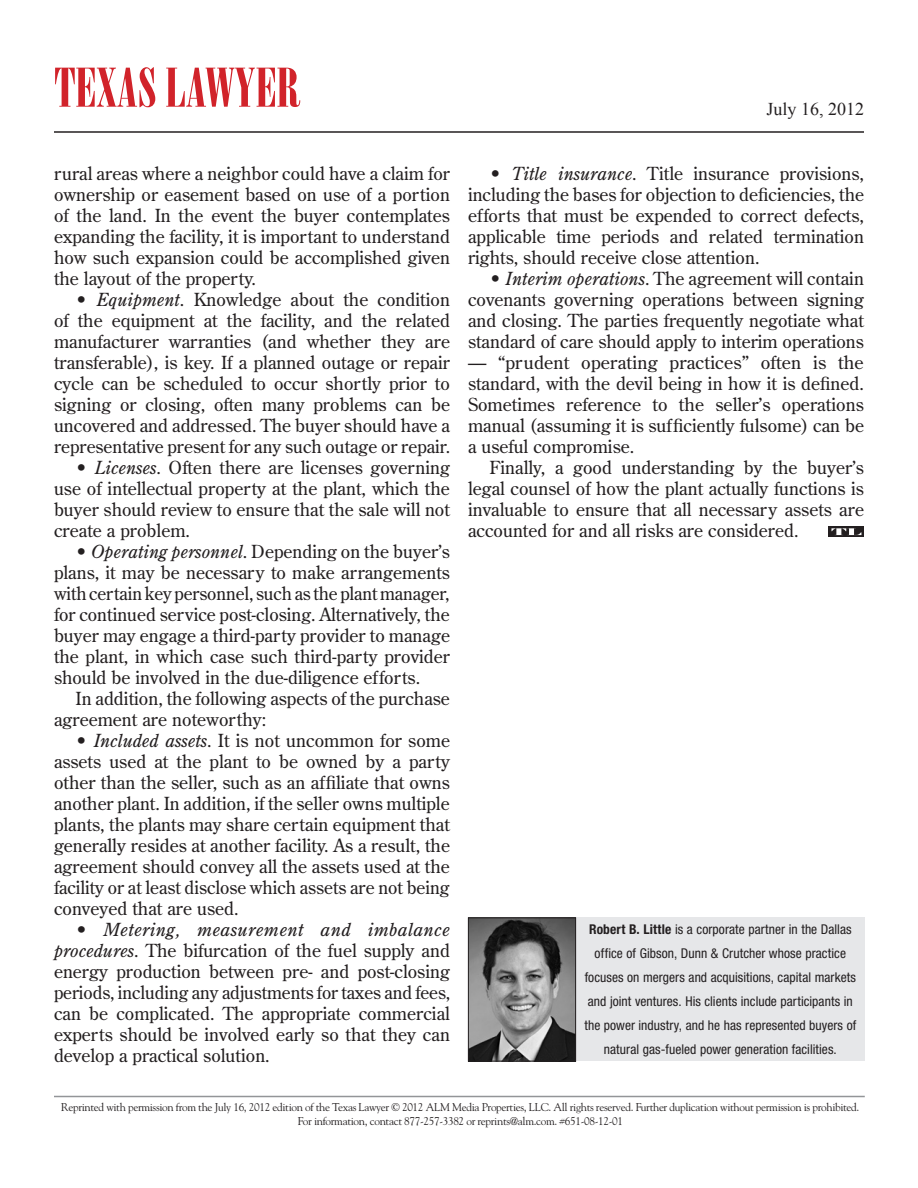
<style>
.page{position:relative;width:918px;height:1188px;background:#fff}
.page>*{position:absolute;margin:0;border:0;box-sizing:border-box;transform-origin:0 0}
.t1{font:54px "Bodoni Std Poster Compressed";color:#d1232a}
.t2{font:18px/21px "Century Old Style Std";color:#231f20;text-align:justify}
.t3{font:18px "Times New Roman";color:#231f20}
.t4{font:condensed 13.5px/24px "Helvetica Neue LT Std";letter-spacing:.005em;color:#231f20;text-align:center}
.t5{font:11.25px/13.5px "Goudy Std";letter-spacing:-.03em;color:#231f20;text-align:center}
.s1{font-style:italic}
.s2{font-weight:700}
</style>
<div class="page">
<svg style="left:828px;top:526px;width:36px;height:11px"></svg>
<svg style="left:831px;top:528px;width:30px;height:7px"></svg>
<hr style="left:54px;top:1096px;width:811px;height:1px;background:#939598">
<hr style="left:54px;top:131px;width:810px;height:2px;background:#231f20">
<div style="left:576px;top:917px;width:289px;height:144px;background:#e6e7e9"></div>
<img style="left:470px;top:920px;width:104px;height:139px">
<div style="left:468px;top:918px;width:108px;height:143px;border:1px solid #231f20"></div>
<h1 class="t1" style="left:54px;top:56px;width:248px">TEXAS LAWYER</h1>
<p class="t3" style="left:766px;top:97px;width:99px">July 16, 2012</p>
<p class="t2" style="left:54px;top:163px;width:398px">rural areas where a neighbor could have a claim for ownership or easement based on use of a portion of the land. In the event the buyer contemplates expanding the facility, it is important to understand how such expansion could be accomplished given the layout of the property.</p>
<p class="t2" style="left:54px;top:289px;width:398px;text-indent:22px">• <span class="s1">Equipment</span>. Knowledge about the condition of the equipment at the facility, and the related manufacturer warranties (and whether they are transferable), is key. If a planned outage or repair cycle can be scheduled to occur shortly prior to signing or closing, often many problems can be uncovered and addressed. The buyer should have a representative present for any such outage or repair.</p>
<p class="t2" style="left:54px;top:457px;width:398px;text-indent:22px">• <span class="s1">Licenses</span>. Often there are licenses governing use of intellectual property at the plant, which the buyer should review to ensure that the sale will not create a problem.</p>
<p class="t2" style="left:54px;top:541px;width:398px;text-indent:22px">• <span class="s1">Operating personnel</span>. Depending on the buyer’s plans, it may be necessary to make arrangements with certain key personnel, such as the plant manager, for continued service post-closing. Alternatively, the buyer may engage a third-party provider to manage the plant, in which case such third-party provider should be involved in the due-diligence efforts.</p>
<p class="t2" style="left:54px;top:688px;width:397px;text-indent:22px">In addition, the following aspects of the purchase agreement are noteworthy:</p>
<p class="t2" style="left:54px;top:730px;width:398px;text-indent:22px">• <span class="s1">Included assets</span>. It is not uncommon for some assets used at the plant to be owned by a party other than the seller, such as an affiliate that owns another plant. In addition, if the seller owns multiple plants, the plants may share certain equipment that generally resides at another facility. As a result, the agreement should convey all the assets used at the facility or at least disclose which assets are not being conveyed that are used.</p>
<p class="t2" style="left:54px;top:919px;width:398px;text-indent:22px">• <span class="s1">Metering, measurement and imbalance procedures</span>. The bifurcation of the fuel supply and energy production between pre- and post-closing periods, including any adjustments for taxes and fees, can be complicated. The appropriate commercial experts should be involved early so that they can develop a practical solution.</p>
<p class="t2" style="left:468px;top:163px;width:398px;text-indent:22px">• <span class="s1">Title insurance</span>. Title insurance provisions, including the bases for objection to deficiencies, the efforts that must be expended to correct defects, applicable time periods and related termination rights, should receive close attention.</p>
<p class="t2" style="left:468px;top:268px;width:398px;text-indent:22px">• <span class="s1">Interim operations</span>. The agreement will contain covenants governing operations between signing and closing. The parties frequently negotiate what standard of care should apply to interim operations</p>
<p class="t2" style="left:468px;top:352px;width:397px">— “prudent operating practices” often is the standard, with the devil being in how it is defined.<br>Sometimes reference to the seller’s operations manual (assuming it is sufficiently fulsome) can be a useful compromise.</p>
<p class="t2" style="left:468px;top:457px;width:398px;text-indent:22px">Finally, a good understanding by the buyer’s legal counsel of how the plant actually functions is invaluable to ensure that all necessary assets are accounted for and all risks are considered.</p>
<p class="t4" style="left:584px;top:917px;width:273px"><span class="s2">Robert B. Little</span> is a corporate partner in the Dallas office of Gibson, Dunn &amp; Crutcher whose practice focuses on mergers and acquisitions, capital markets and joint ventures. His clients include participants in the power industry, and he has represented buyers of natural gas-fueled power generation facilities.</p>
<p class="t5" style="left:61px;top:1101px;width:800px">Reprinted with permission from the July 16, 2012 edition of the Texas Lawyer © 2012 ALM Media Properties, LLC. All rights reserved. Further duplication without permission is prohibited.<br>For information, contact 877-257-3382 or reprints@alm.com. #651-08-12-01</p>
</div>
